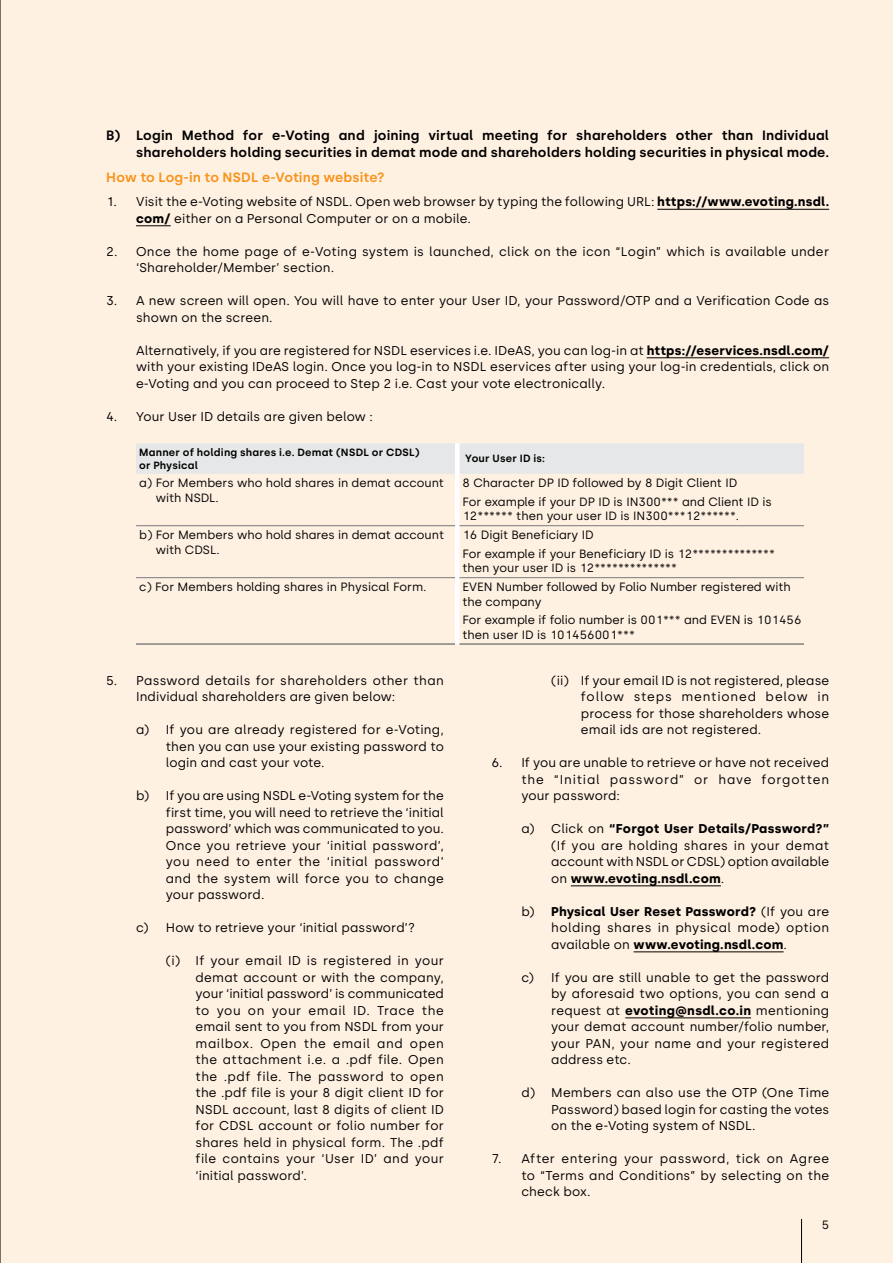
<style>
.page{position:relative;width:893px;height:1263px;background:#fff1e2}
.page>*{position:absolute;margin:0;border:0;box-sizing:border-box;transform-origin:0 0}
.t1{font:600 13.5px/16.5px "Silka";letter-spacing:.015em;color:#000;text-align:right}
.t2{font:600 13.5px "Silka";letter-spacing:.01em;color:#f7941e}
.t3{font:12.75px/16.5px "Silka";letter-spacing:.01em;color:#000;text-align:justify}
.t4{font:12px/14.4px "Silka";color:#000}
.t5{font:600 10.5px/12.6px "Silka";letter-spacing:.025em;color:#000}
.s1{font-weight:700}
</style>
<div class="page">
<hr style="left:657px;top:209px;width:172px;height:1px;background:#000">
<hr style="left:136px;top:225px;width:35px;height:1px;background:#000">
<hr style="left:647px;top:357px;width:182px;height:1px;background:#000">
<svg style="left:136px;top:443px;width:668px;height:201px"></svg>
<hr style="left:136px;top:525px;width:319px;height:1px;background:#77787b">
<hr style="left:459px;top:525px;width:345px;height:1px;background:#77787b">
<hr style="left:136px;top:577px;width:319px;height:1px;background:#77787b">
<hr style="left:459px;top:577px;width:345px;height:1px;background:#77787b">
<hr style="left:136px;top:643px;width:319px;height:2px;background:#58595b">
<hr style="left:459px;top:643px;width:345px;height:2px;background:#58595b">
<hr style="left:571px;top:885px;width:150px;height:1px;background:#000">
<hr style="left:633px;top:951px;width:151px;height:1px;background:#000">
<hr style="left:625px;top:1017px;width:126px;height:1px;background:#000">
<hr style="left:0;top:0;width:1px;height:1263px;background:#000">
<hr style="left:801px;top:1219px;width:1px;height:44px;background:#000">
<p class="t1" style="left:106px;top:127px;width:724px">B) Login Method for e-Voting and joining virtual meeting for shareholders other than Individual shareholders holding securities in demat mode and shareholders holding securities in physical mode.</p>
<p class="t2" style="left:106px;top:169px;width:280px">How to Log-in to NSDL e-Voting website?</p>
<p class="t3" style="left:136px;top:194px;width:695px;text-indent:-30px">1. Visit the e-Voting website of NSDL. Open web browser by typing the following URL: <span class="s1">https://www.evoting.nsdl. com/</span> either on a Personal Computer or on a mobile.</p>
<p class="t3" style="left:136px;top:243px;width:695px;text-indent:-30px">2. Once the home page of e-Voting system is launched, click on the icon “Login” which is available under ‘Shareholder/Member’ section.</p>
<p class="t3" style="left:136px;top:293px;width:695px;text-indent:-30px">3. A new screen will open. You will have to enter your User ID, your Password/OTP and a Verification Code as shown on the screen.</p>
<p class="t3" style="left:136px;top:342px;width:695px">Alternatively, if you are registered for NSDL eservices i.e. IDeAS, you can log-in at <span class="s1">https://eservices.nsdl.com/ </span>with your existing IDeAS login. Once you log-in to NSDL eservices after using your log-in credentials, click on e-Voting and you can proceed to Step 2 i.e. Cast your vote electronically.</p>
<p class="t3" style="left:106px;top:408px;width:268px">4. Your User ID details are given below :</p>
<p class="t5" style="left:139px;top:446px;width:282px">Manner of holding shares i.e. Demat (NSDL or CDSL) or Physical</p>
<p class="t5" style="left:465px;top:452px;width:81px">Your User ID is:</p>
<p class="t4" style="left:156px;top:476px;width:290px;text-indent:-17px">a) For Members who hold shares in demat account with NSDL.</p>
<p class="t4" style="left:462px;top:474px;width:311px;line-height:18.6px">8 Character DP ID followed by 8 Digit Client ID<br>For example if your DP ID is IN300*** and Client ID is</p>
<p class="t4" style="left:462px;top:509px;width:278px">12****** then your user ID is IN300***12******.</p>
<p class="t4" style="left:156px;top:528px;width:290px;text-indent:-17px">b) For Members who hold shares in demat account with CDSL.</p>
<p class="t4" style="left:462px;top:526px;width:314px;line-height:18.6px">16 Digit Beneficiary ID<br>For example if your Beneficiary ID is 12**************</p>
<p class="t4" style="left:462px;top:561px;width:216px">then your user ID is 12**************</p>
<p class="t4" style="left:139px;top:580px;width:289px">c) For Members holding shares in Physical Form.</p>
<p class="t4" style="left:462px;top:580px;width:330px">EVEN Number followed by Folio Number registered with the company</p>
<p class="t4" style="left:462px;top:613px;width:341px">For example if folio number is 001*** and EVEN is 101456 then user ID is 101456001***</p>
<p class="t3" style="left:136px;top:672px;width:309px;text-indent:-30px">5. Password details for shareholders other than<br>Individual shareholders are given below:</p>
<p class="t3" style="left:166px;top:722px;width:280px;text-indent:-30px">a) If you are already registered for e-Voting, then you can use your existing password to login and cast your vote.</p>
<p class="t3" style="left:166px;top:788px;width:280px;text-indent:-30px">b) If you are using NSDL e-Voting system for the first time, you will need to retrieve the ‘initial password’ which was communicated to you.<br>Once you retrieve your ‘initial password’, you need to enter the ‘initial password’ and the system will force you to change your password.</p>
<p class="t3" style="left:136px;top:920px;width:280px">c) How to retrieve your ‘initial password’?</p>
<p class="t3" style="left:196px;top:953px;width:250px;text-indent:-30px">(i) If your email ID is registered in your demat account or with the company, your ‘initial password’ is communicated to you on your email ID. Trace the email sent to you from NSDL from your mailbox. Open the email and open the attachment i.e. a .pdf file. Open the .pdf file. The password to open the .pdf file is your 8 digit client ID for NSDL account, last 8 digits of client ID for CDSL account or folio number for shares held in physical form. The .pdf file contains your ‘User ID’ and your ‘initial password’.</p>
<p class="t3" style="left:581px;top:672px;width:250px;text-indent:-30px">(ii) If your email ID is not registered, please follow steps mentioned below in process for those shareholders whose email ids are not registered.</p>
<p class="t3" style="left:521px;top:755px;width:309px;text-indent:-30px">6. If you are unable to retrieve or have not received the “Initial password” or have forgotten your password:</p>
<p class="t3" style="left:551px;top:821px;width:280px;text-indent:-30px">a) Click on <span class="s1">“Forgot User Details/Password?” </span>(If you are holding shares in your demat account with NSDL or CDSL) option available on <span class="s1">www.evoting.nsdl.com</span>.</p>
<p class="t3" style="left:551px;top:903px;width:280px;text-indent:-30px">b) <span class="s1">Physical User Reset Password?</span> (If you are holding shares in physical mode) option available on <span class="s1">www.evoting.nsdl.com</span>.</p>
<p class="t3" style="left:551px;top:969px;width:280px;text-indent:-30px">c) If you are still unable to get the password by aforesaid two options, you can send a request at <span class="s1">evoting@nsdl.co.in</span> mentioning your demat account number/folio number, your PAN, your name and your registered address etc.</p>
<p class="t3" style="left:551px;top:1085px;width:280px;text-indent:-30px">d) Members can also use the OTP (One Time Password) based login for casting the votes on the e-Voting system of NSDL.</p>
<p class="t3" style="left:521px;top:1150px;width:309px;text-indent:-30px">7. After entering your password, tick on Agree to “Terms and Conditions” by selecting on the check box.</p>
<p class="t4" style="left:822px;top:1218px;width:9px">5</p>
</div>
